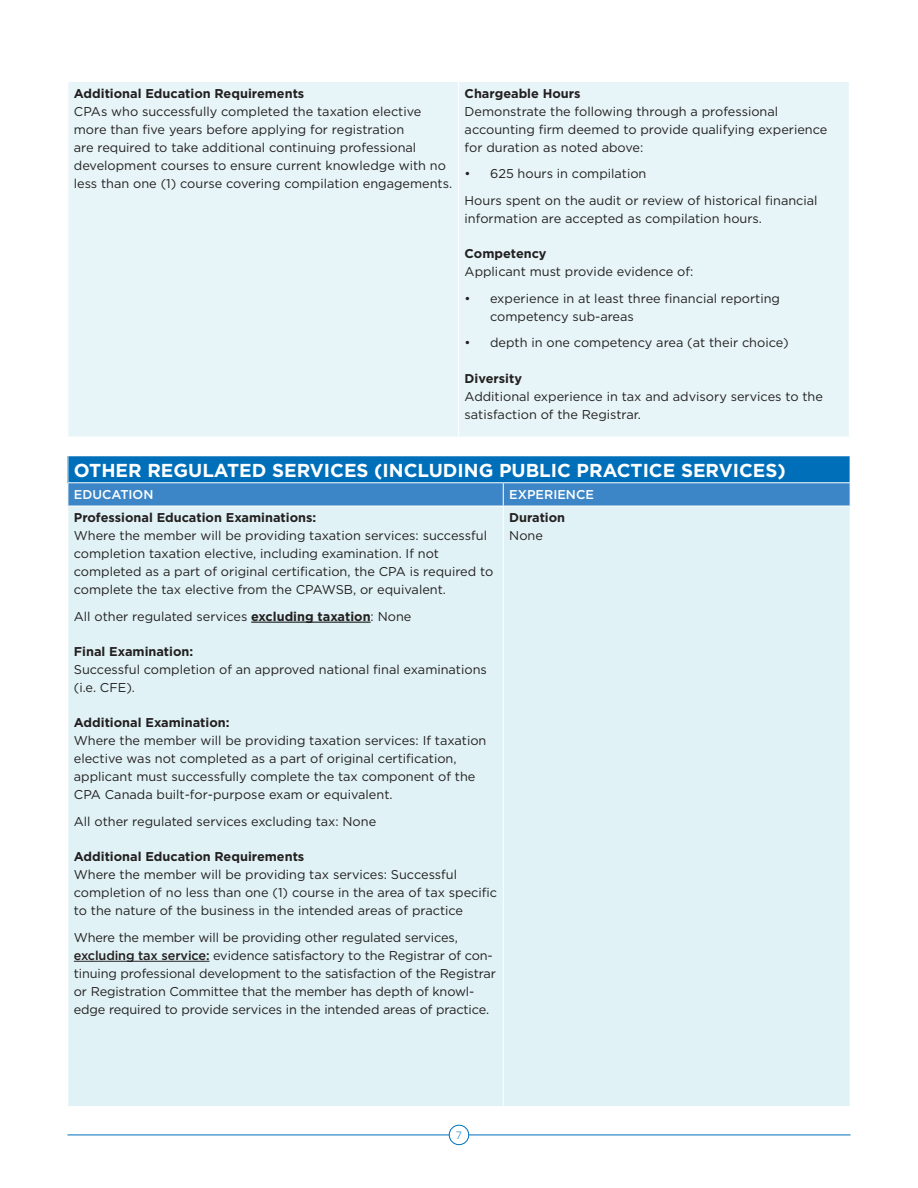
<style>
.page{position:relative;width:918px;height:1188px;background:#fff}
.page>*{position:absolute;margin:0;border:0;box-sizing:border-box;transform-origin:0 0}
.Body{font:700 18.75px "Gotham";color:#fff}
.Body-2{font:12.75px/18px "Gotham";color:#231f20}
.Subhead_3{font:700 12.75px "Gotham";color:#231f20}
.Body-3{font:500 12.75px "Gotham";color:#fff}
.t1{font:300 10.5px "Gotham";color:#006fba}
.s1{font-weight:700}
.s2{font-weight:500}
</style>
<div class="page">
<hr style="left:68px;top:1135px;width:782px;height:1px;background:#006fba">
<div style="left:449px;top:1125px;width:20px;height:20px;background:#fff;border-radius:50%"></div>
<div style="left:449px;top:1125px;width:20px;height:20px;border:1px solid #006fba;border-radius:50%"></div>
<div style="left:69px;top:82px;width:780px;height:355px;background:#e7f5f8"></div>
<hr style="left:458px;top:82px;width:1px;height:355px;background:#fff">
<div style="left:69px;top:507px;width:781px;height:599px;background:#e0f2f5"></div>
<svg style="left:68px;top:456px;width:783px;height:50px;background:#247ec2"></svg>
<hr style="left:503px;top:506px;width:1px;height:600px;background:#fff">
<hr style="left:251px;top:622px;width:120px;height:1px;background:#000">
<hr style="left:74px;top:961px;width:136px;height:1px;background:#231f20">
<p class="Subhead_3" style="left:74px;top:85px;width:232px">Additional Education Requirements</p>
<p class="Body-2" style="left:74px;top:102px;width:380px">CPAs who successfully completed the taxation elective more than five years before applying for registration<br>are required to take additional continuing professional development courses to ensure current knowledge with no less than one (1) course covering compilation engagements.</p>
<p class="Subhead_3" style="left:465px;top:85px;width:117px">Chargeable Hours</p>
<p class="Body-2" style="left:465px;top:102px;width:364px">Demonstrate the following through a professional accounting firm deemed to provide qualifying experience for duration as noted above:</p>
<p class="Body-2" style="left:465px;top:164px;width:183px">• 625 hours in compilation</p>
<p class="Body-2" style="left:465px;top:191px;width:355px">Hours spent on the audit or review of historical financial information are accepted as compilation hours.</p>
<p class="Subhead_3" style="left:465px;top:245px;width:84px">Competency</p>
<p class="Body-2" style="left:465px;top:262px;width:230px">Applicant must provide evidence of:</p>
<p class="Body-2" style="left:490px;top:289px;width:291px;text-indent:-26px">• experience in at least three financial reporting competency sub-areas</p>
<p class="Body-2" style="left:465px;top:334px;width:325px">• depth in one competency area (at their choice)</p>
<p class="Subhead_3" style="left:465px;top:370px;width:59px">Diversity</p>
<p class="Body-2" style="left:465px;top:387px;width:360px">Additional experience in tax and advisory services to the satisfaction of the Registrar.</p>
<p class="Body" style="left:74px;top:458px;width:713px">OTHER REGULATED SERVICES (INCLUDING PUBLIC PRACTICE SERVICES)</p>
<p class="Body-3" style="left:74px;top:486px;width:81px">EDUCATION</p>
<p class="Body-3" style="left:509px;top:486px;width:86px">EXPERIENCE</p>
<p class="Subhead_3" style="left:74px;top:509px;width:244px">Professional Education Examinations:</p>
<p class="Body-2" style="left:74px;top:526px;width:421px">Where the member will be providing taxation services: successful completion taxation elective, including examination. If not completed as a part of original certification, the CPA is required to complete the tax elective from the CPAWSB, or equivalent.</p>
<p class="Body-2" style="left:74px;top:607px;width:339px">All other regulated services <span class="s1">excluding taxation</span>: None</p>
<p class="Subhead_3" style="left:74px;top:643px;width:121px">Final Examination:</p>
<p class="Body-2" style="left:74px;top:660px;width:415px">Successful completion of an approved national final examinations (i.e. CFE).</p>
<p class="Subhead_3" style="left:74px;top:714px;width:157px">Additional Examination:</p>
<p class="Body-2" style="left:74px;top:732px;width:414px">Where the member will be providing taxation services: If taxation elective was not completed as a part of original certification, applicant must successfully complete the tax component of the CPA Canada built-for-purpose exam or equivalent.</p>
<p class="Body-2" style="left:74px;top:812px;width:304px">All other regulated services excluding tax: None</p>
<p class="Subhead_3" style="left:74px;top:848px;width:232px">Additional Education Requirements</p>
<p class="Body-2" style="left:74px;top:866px;width:425px">Where the member will be providing tax services: Successful completion of no less than one (1) course in the area of tax specific to the nature of the business in the intended areas of practice</p>
<p class="Body-2" style="left:74px;top:928px;width:423px">Where the member will be providing other regulated services, <span class="s2">excluding tax service:</span> evidence satisfactory to the Registrar of con&shy;tinuing professional development to the satisfaction of the Registrar or Registration Committee that the member has depth of knowl&shy;edge required to provide services in the intended areas of practice.</p>
<p class="Subhead_3" style="left:509px;top:509px;width:57px">Duration</p>
<p class="Body-2" style="left:509px;top:526px;width:35px">None</p>
<p class="t1" style="left:456px;top:1129px;width:8px">7</p>
</div>
